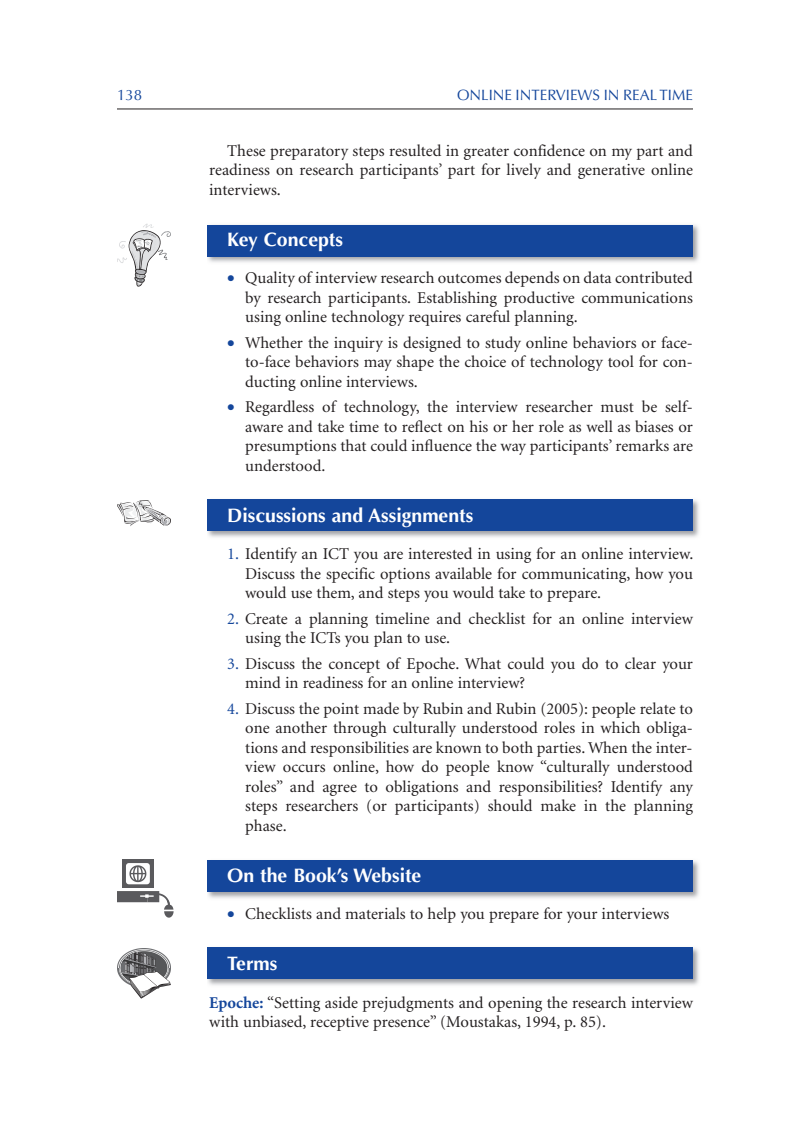
<style>
.page{position:relative;width:810px;height:1134px;background:#fff}
.page>*{position:absolute;margin:0;border:0;box-sizing:border-box;transform-origin:0 0}
.t1{font:700 19.5px "Optima";color:#fff}
.t2{font:16.5px/19.5px "Minion";color:#231f20;text-align:justify}
.t3{font:15px "Optima";color:#14469b}
.s1{color:#14469b}
.s2{font-weight:700;color:#14469b}
</style>
<div class="page">
<img style="left:207px;top:947px;width:492px;height:39px">
<div style="left:207px;top:948px;width:486px;height:31px;background:#14469b"></div>
<img style="left:207px;top:861px;width:492px;height:38px">
<div style="left:207px;top:860px;width:486px;height:32px;background:#14469b"></div>
<img style="left:207px;top:499px;width:492px;height:39px">
<div style="left:207px;top:500px;width:486px;height:31px;background:#14469b"></div>
<img style="left:207px;top:224px;width:492px;height:39px">
<div style="left:207px;top:225px;width:486px;height:31px;background:#14469b"></div>
<hr style="left:117px;top:109px;width:576px;height:1px;background:#231f20">
<svg style="left:117px;top:224px;width:54px;height:63px"></svg>
<svg style="left:117px;top:500px;width:54px;height:26px"></svg>
<svg style="left:117px;top:948px;width:54px;height:50px"></svg>
<div style="left:122px;top:860px;width:32px;height:28px;background:#5a5a5d"></div>
<svg style="left:126px;top:863px;width:24px;height:21px"></svg>
<svg style="left:117px;top:891px;width:57px;height:27px"></svg>
<p class="t3" style="left:117px;top:89px;width:27px">138</p>
<p class="t3" style="left:457px;top:89px;width:237px">ONLINE INTERVIEWS IN REAL TIME</p>
<p class="t2" style="left:209px;top:142px;width:485px;text-indent:18px">These preparatory steps resulted in greater confidence on my part and readiness on research participants’ part for lively and generative online interviews.</p>
<p class="t1" style="left:227px;top:231px;width:117px">Key Concepts</p>
<p class="t2" style="left:245px;top:270px;width:449px;text-indent:-18px"><span class="s1">•</span> Quality of interview research outcomes depends on data contributed by research participants. Establishing productive communications using online technology requires careful planning.</p>
<p class="t2" style="left:245px;top:334px;width:449px;text-indent:-18px"><span class="s1">•</span> Whether the inquiry is designed to study online behaviors or face&shy;to-face behaviors may shape the choice of technology tool for con&shy;ducting online interviews.</p>
<p class="t2" style="left:245px;top:399px;width:449px;text-indent:-18px"><span class="s1">•</span> Regardless of technology, the interview researcher must be self&shy;aware and take time to reflect on his or her role as well as biases or presumptions that could influence the way participants’ remarks are understood.</p>
<p class="t1" style="left:227px;top:507px;width:248px">Discussions and Assignments</p>
<p class="t2" style="left:245px;top:546px;width:450px;text-indent:-18px"><span class="s1">1.</span> Identify an ICT you are interested in using for an online interview.<br>Discuss the specific options available for communicating, how you would use them, and steps you would take to prepare.</p>
<p class="t2" style="left:245px;top:610px;width:449px;text-indent:-18px"><span class="s1">2.</span> Create a planning timeline and checklist for an online interview using the ICTs you plan to use.</p>
<p class="t2" style="left:245px;top:655px;width:449px;text-indent:-18px"><span class="s1">3.</span> Discuss the concept of Epoche. What could you do to clear your mind in readiness for an online interview?</p>
<p class="t2" style="left:245px;top:700px;width:449px;text-indent:-18px"><span class="s1">4.</span> Discuss the point made by Rubin and Rubin (2005): people relate to one another through culturally understood roles in which obliga&shy;tions and responsibilities are known to both parties. When the inter&shy;view occurs online, how do people know “culturally understood roles” and agree to obligations and responsibilities? Identify any steps researchers (or participants) should make in the planning phase.</p>
<p class="t1" style="left:227px;top:867px;width:196px">On the Book’s Website</p>
<p class="t2" style="left:227px;top:906px;width:444px"><span class="s1">•</span> Checklists and materials to help you prepare for your interviews</p>
<p class="t1" style="left:227px;top:956px;width:52px">Terms</p>
<p class="t2" style="left:209px;top:994px;width:485px"><span class="s2">Epoche:</span> “Setting aside prejudgments and opening the research interview with unbiased, receptive presence” (Moustakas, 1994, p. 85).</p>
</div>
